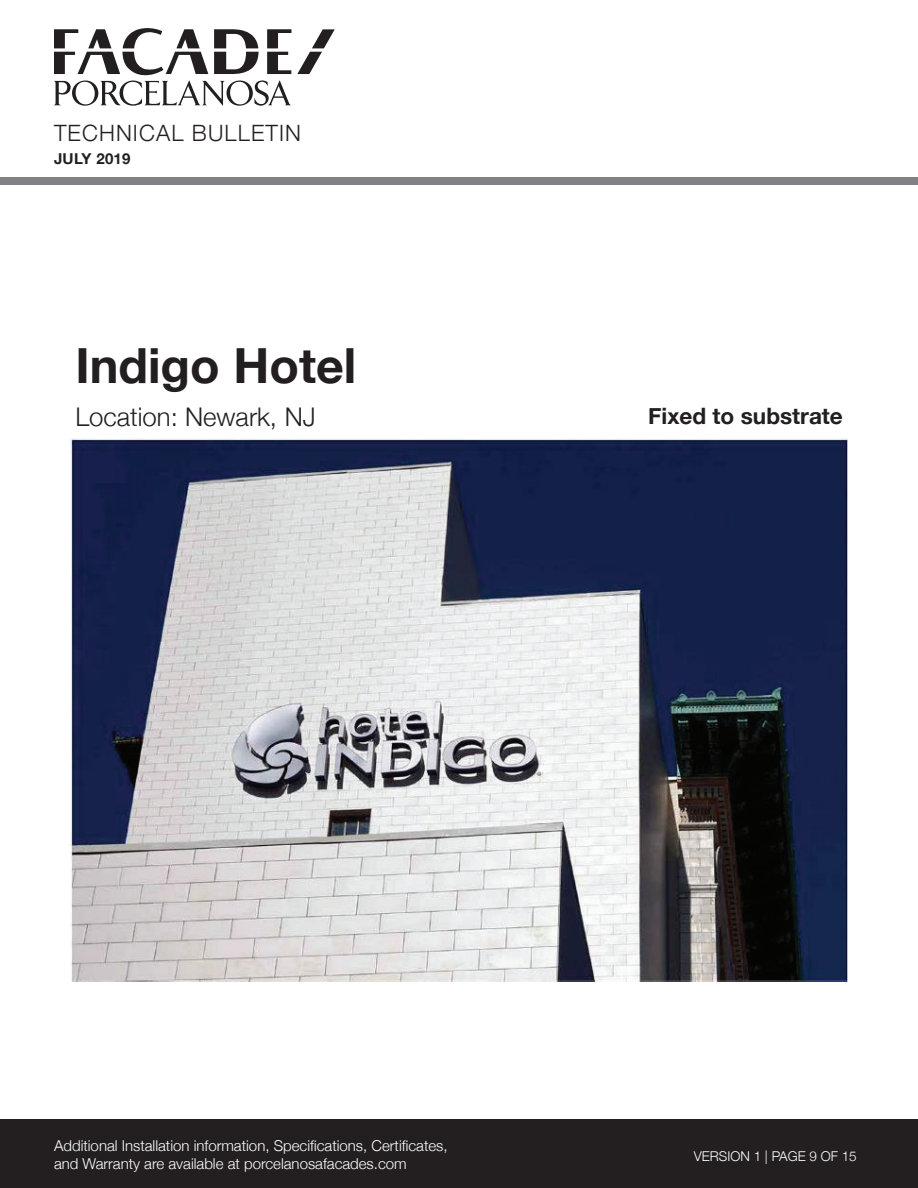
<style>
.page{position:relative;width:918px;height:1188px;background:#fff}
.page>*{position:absolute;margin:0;border:0;box-sizing:border-box;transform-origin:0 0}
.t1{font:700 48.45px "Helvetica Neue";color:#231f20}
.t2{font:300 25.8px "Helvetica Neue";color:#231f20}
.t3{font:700 22.65px "Helvetica Neue";color:#231f20}
.t4{font:300 22.5px "Helvetica Neue";letter-spacing:.05em;color:#231f20}
.t5{font:300 15px/18px "Helvetica Neue";color:#fff}
.t6{font:700 15px "Helvetica Neue";letter-spacing:.02em;color:#231f20}
.t7{font:300 13.5px "Helvetica Neue";color:#fff}
</style>
<div class="page">
<div style="left:0;top:178px;width:918px;height:7px;background:#808285"></div>
<div style="left:0;top:1119px;width:918px;height:69px;background:#231f20"></div>
<svg style="left:297px;top:29px;width:38px;height:45px"></svg>
<svg style="left:54px;top:28px;width:237px;height:78px"></svg>
<img style="left:70px;top:439px;width:778px;height:543px">
<h3 class="t4" style="left:54px;top:120px;width:249px">TECHNICAL BULLETIN</h3>
<p class="t6" style="left:54px;top:149px;width:78px">JULY 2019</p>
<h1 class="t1" style="left:75px;top:335px;width:283px">Indigo Hotel</h1>
<h2 class="t2" style="left:75px;top:401px;width:242px">Location: Newark, NJ</h2>
<h3 class="t3" style="left:648px;top:402px;width:196px">Fixed to substrate</h3>
<p class="t5" style="left:54px;top:1136px;width:395px">Additional Installation information, Specifications, Certificates, and Warranty are available at porcelanosafacades.com</p>
<p class="t7" style="left:694px;top:1148px;width:164px">VERSION 1 | PAGE 9 OF 15</p>
</div>
